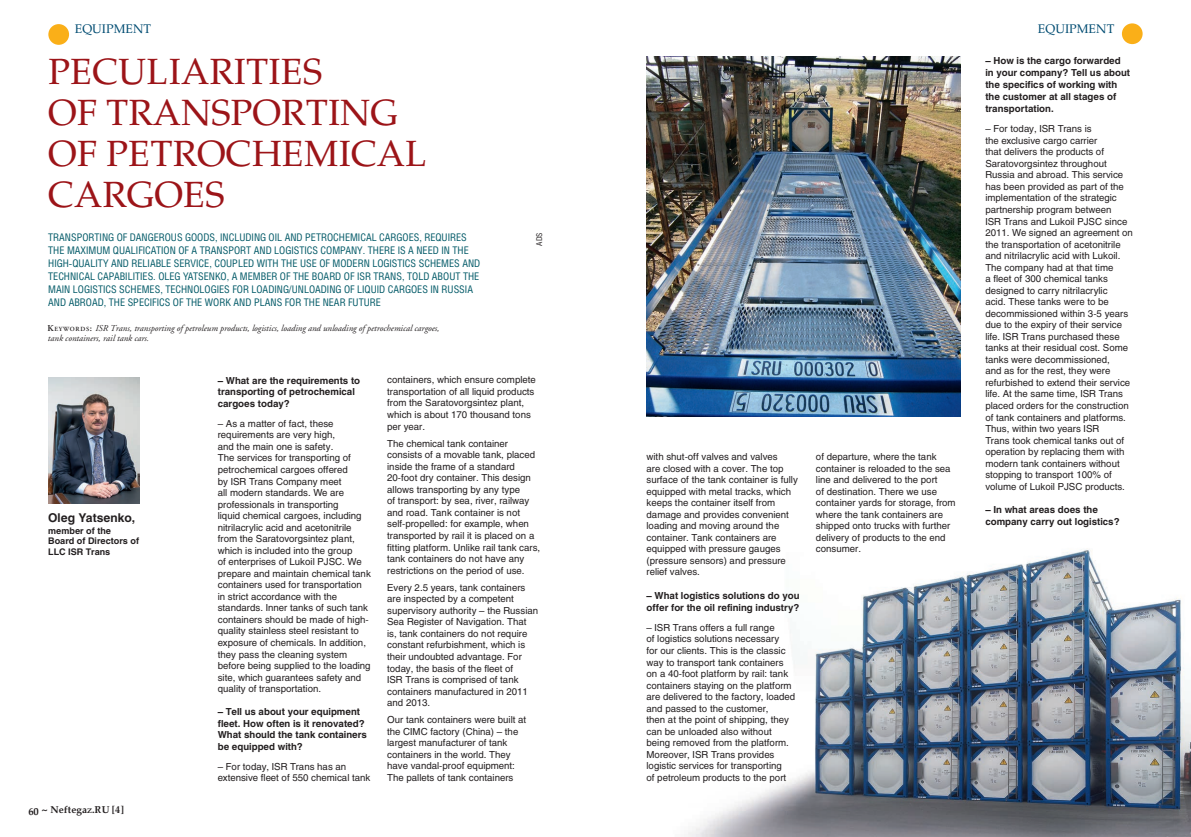
<style>
.page{position:relative;width:1191px;height:837px;background:#fff}
.page>*{position:absolute;margin:0;border:0;box-sizing:border-box;transform-origin:0 0}
.Zagolovok{font:35px/41px "Palladium";color:#9c1418}
.t1{font:12px "Palladium";color:#004c72}
.Podzag1{font:700 12px "Helios";color:#231f20}
.Vrez{font:10.5px/13px "Helios Cond";color:#005967}
.Text{font:9.6px/11.5px "Helios";color:#231f20}
.vopros{font:700 9.6px/12px "Helios";color:#231f20}
.t2{font:700 9.5px "Palladium";color:#231f20}
.Key{font:italic 9px/10.1px "APC Garamond C";color:#231f20}
.Podzag1-2{font:700 9px/10.5px "Helios";color:#231f20}
.Text-2{font:8px "Helios Cond";color:#231f20}
.s1{font-weight:700;font-style:normal}
.s2{font-weight:700;font-style:normal;font-size:6.3px}
.s3{font-size:10px}
</style>
<div class="page">
<div style="left:48px;top:24px;width:21px;height:21px;background:#faaf18;border-radius:50%"></div>
<div style="left:1122px;top:23px;width:20px;height:21px;background:#faaf18;border-radius:50%"></div>
<img style="left:688px;top:549px;width:503px;height:287px">
<img style="left:48px;top:377px;width:91px;height:126px">
<img style="left:646px;top:57px;width:315px;height:360px">
<p class="t1" style="left:75px;top:21px;width:78px">EQUIPMENT</p>
<p class="t1" style="left:1038px;top:21px;width:78px">EQUIPMENT</p>
<p class="Zagolovok" style="left:48px;top:51px;width:381px">PECULIARITIES<br>OF TRANSPORTING<br>OF PETROCHEMICAL<br>CARGOES</p>
<p class="Vrez" style="left:48px;top:230px;width:433px">TRANSPORTING OF DANGEROUS GOODS, INCLUDING OIL AND PETROCHEMICAL CARGOES, REQUIRES THE MAXIMUM QUALIFICATION OF A TRANSPORT AND LOGISTICS COMPANY. THERE IS A NEED IN THE HIGH-QUALITY AND RELIABLE SERVICE, COUPLED WITH THE USE OF MODERN LOGISTICS SCHEMES AND TECHNICAL CAPABILITIES. OLEG YATSENKO, A MEMBER OF THE BOARD OF ISR TRANS, TOLD ABOUT THE MAIN LOGISTICS SCHEMES, TECHNOLOGIES FOR LOADING/UNLOADING OF LIQUID CARGOES IN RUSSIA AND ABROAD, THE SPECIFICS OF THE WORK AND PLANS FOR THE NEAR FUTURE</p>
<p class="Key" style="left:48px;top:322px;width:393px"><span class="s1">K</span><span class="s2">EYWORDS</span><span class="s1">:</span> ISR Trans, transporting of petroleum products, logistics, loading and unloading of petrochemical cargoes, tank containers, rail tank cars.</p>
<p class="Text-2" style="left:534px;top:246px;width:15px;rotate:-90deg">ADS</p>
<p class="Podzag1" style="left:48px;top:510px;width:89px">Oleg Yatsenko,</p>
<p class="Podzag1-2" style="left:48px;top:525px;width:92px">member of the<br>Board of Directors of<br>LLC ISR Trans</p>
<p class="t2" style="left:28px;top:803px;width:97px"><span class="s3">60 ~</span> Neftegaz.RU [4]</p>
<p class="vopros" style="left:218px;top:374px;width:144px;line-height:11.5px">– What are the requirements to transporting of petrochemical cargoes today?</p>
<p class="Text" style="left:218px;top:417px;width:155px">– As a matter of fact, these requirements are very high,<br>and the main one is safety.<br>The services for transporting of petrochemical cargoes offered<br>by ISR Trans Company meet<br>all modern standards. We are professionals in transporting<br>liquid chemical cargoes, including nitrilacrylic acid and acetonitrile from the Saratovorgsintez plant, which is included into the group<br>of enterprises of Lukoil PJSC. We prepare and maintain chemical tank containers used for transportation in strict accordance with the standards. Inner tanks of such tank containers should be made of high&shy;quality stainless steel resistant to exposure of chemicals. In addition, they pass the cleaning system before being supplied to the loading site, which guarantees safety and quality of transportation.</p>
<p class="vopros" style="left:218px;top:705px;width:151px;line-height:11.5px">– Tell us about your equipment fleet. How often is it renovated?<br>What should the tank containers be equipped with?</p>
<p class="Text" style="left:218px;top:760px;width:154px">– For today, ISR Trans has an extensive fleet of 550 chemical tank</p>
<p class="Text" style="left:387px;top:374px;width:150px">containers, which ensure complete transportation of all liquid products from the Saratovorgsintez plant, which is about 170 thousand tons per year.</p>
<p class="Text" style="left:387px;top:437px;width:155px">The chemical tank container consists of a movable tank, placed inside the frame of a standard 20-foot dry container. This design allows transporting by any type<br>of transport: by sea, river, railway and road. Tank container is not self-propelled: for example, when transported by rail it is placed on a fitting platform. Unlike rail tank cars, tank containers do not have any restrictions on the period of use.</p>
<p class="Text" style="left:387px;top:581px;width:152px">Every 2.5 years, tank containers are inspected by a competent supervisory authority – the Russian<br>Sea Register of Navigation. That is, tank containers do not require constant refurbishment, which is their undoubted advantage. For today, the basis of the fleet of<br>ISR Trans is comprised of tank containers manufactured in 2011 and 2013.</p>
<p class="Text" style="left:387px;top:713px;width:141px">Our tank containers were built at the CIMC factory (China) – the largest manufacturer of tank containers in the world. They have vandal-proof equipment:<br>The pallets of tank containers</p>
<p class="Text" style="left:646px;top:451px;width:153px">with shut‑off valves and valves<br>are closed with a cover. The top surface of the tank container is fully equipped with metal tracks, which keeps the container itself from damage and provides convenient loading and moving around the container. Tank containers are equipped with pressure gauges (pressure sensors) and pressure relief valves.</p>
<p class="vopros" style="left:646px;top:589px;width:154px">– What logistics solutions do you offer for the oil refining industry?</p>
<p class="Text" style="left:646px;top:621px;width:150px">– ISR Trans offers a full range<br>of logistics solutions necessary<br>for our clients. This is the classic way to transport tank containers on a 40-foot platform by rail: tank containers staying on the platform are delivered to the factory, loaded and passed to the customer,<br>then at the point of shipping, they can be unloaded also without being removed from the platform.<br>Moreover, ISR Trans provides logistic services for transporting<br>of petroleum products to the port</p>
<p class="Text" style="left:816px;top:451px;width:141px">of departure, where the tank container is reloaded to the sea line and delivered to the port<br>of destination. There we use container yards for storage, from where the tank containers are shipped onto trucks with further delivery of products to the end consumer.</p>
<p class="vopros" style="left:985px;top:55px;width:146px">– How is the cargo forwarded in your company? Tell us about the specifics of working with the customer at all stages of transportation.</p>
<p class="Text" style="left:985px;top:123px;width:149px">– For today, ISR Trans is<br>the exclusive cargo carrier<br>that delivers the products of<br>Saratovorgsintez throughout<br>Russia and abroad. This service has been provided as part of the implementation of the strategic partnership program between<br>ISR Trans and Lukoil PJSC since<br>2011. We signed an agreement on the transportation of acetonitrile and nitrilacrylic acid with Lukoil.<br>The company had at that time<br>a fleet of 300 chemical tanks designed to carry nitrilacrylic<br>acid. These tanks were to be decommissioned within 3-5 years due to the expiry of their service life. ISR Trans purchased these tanks at their residual cost. Some tanks were decommissioned,<br>and as for the rest, they were refurbished to extend their service life. At the same time, ISR Trans placed orders for the construction of tank containers and platforms.<br>Thus, within two years ISR<br>Trans took chemical tanks out of operation by replacing them with modern tank containers without stopping to transport 100% of volume of Lukoil PJSC products.</p>
<p class="vopros" style="left:985px;top:503px;width:136px">– In what areas does the company carry out logistics?</p>
</div>
